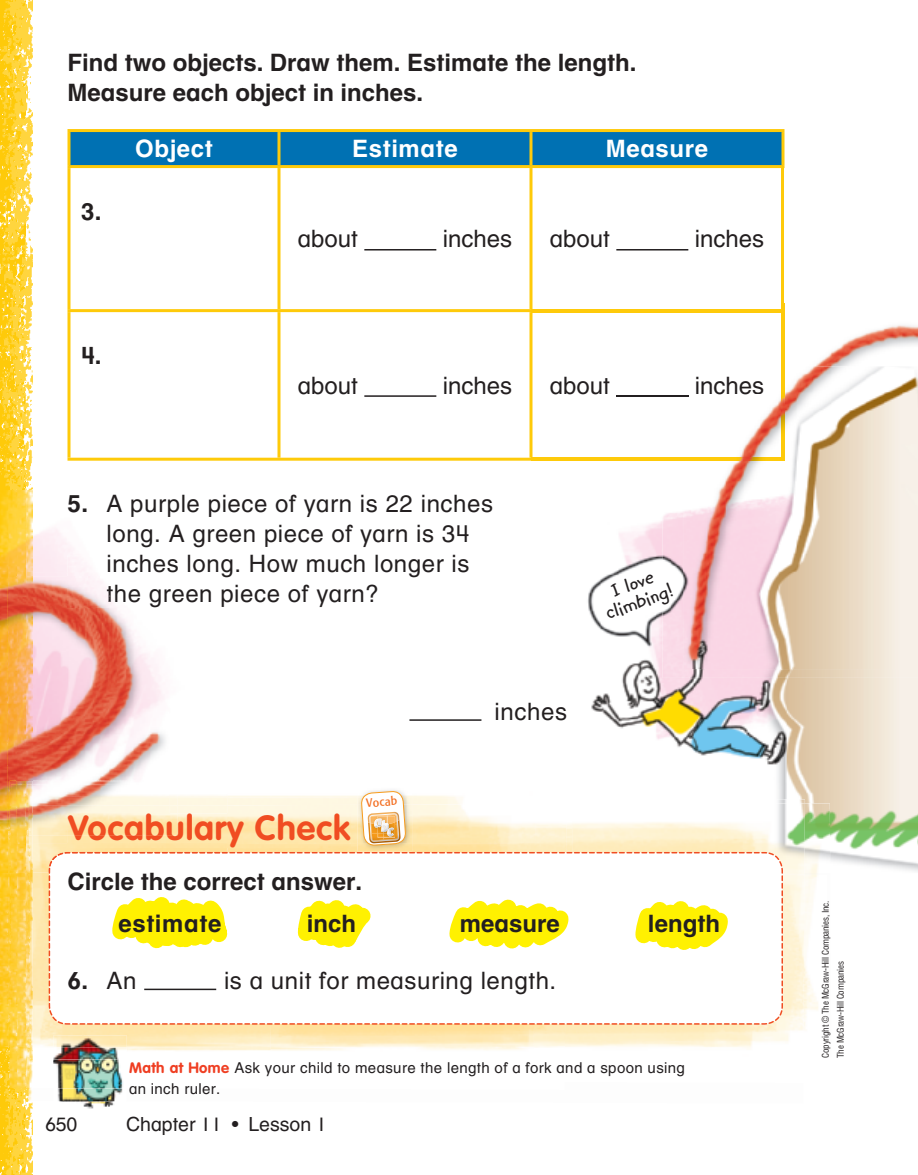
<style>
.page{position:relative;width:918px;height:1175px;background:#fff}
.page>*{position:absolute;margin:0;border:0;box-sizing:border-box;transform-origin:0 0}
.t1{font:700 34.5px "VAG Rounded Std";letter-spacing:.025em;color:#f04d22}
.t2{font:24px/30px "Macm Helv OTF";letter-spacing:.025em;color:#231f20}
.t3{font:700 24px/30px "Macm Helv OTF";color:#231f20}
.t4{font:700 24px "Macm Helv OTF";letter-spacing:.025em;color:#fff}
.t5{font:700 21px/19.5px "Kidprint OTF";color:#231f20;text-align:center}
.t6{font:19.5px "Macm Helv OTF";color:#231f20}
.t7{font:15px/21px "Macm Helv OTF";letter-spacing:.025em;color:#231f20}
.t8{font:12px "Formata OTF Cn";color:#f36e21;scale:1.11 1}
.t9{font:condensed 9px/15px "Helvetica LT Std";letter-spacing:-.02em;color:#231f20}
.s1{font-weight:700}
.s2{color:#231e1f}
.s3{font-weight:400}
.s4{font-family:"VAG Rounded Std";font-weight:700;color:#ef3e22}
</style>
<div class="page">
<img style="left:0;top:0;width:32px;height:490px">
<img style="left:572px;top:457px;width:346px;height:415px">
<img style="left:572px;top:798px;width:233px;height:6px">
<img style="left:804px;top:803px;width:27px;height:71px">
<img style="left:566px;top:804px;width:238px;height:70px">
<img style="left:227px;top:804px;width:308px;height:48px">
<img style="left:739px;top:874px;width:79px;height:175px">
<img style="left:227px;top:813px;width:123px;height:34px">
<svg style="left:767px;top:1007px;width:17px;height:18px"></svg>
<svg style="left:766px;top:851px;width:17px;height:1px"></svg>
<svg style="left:386px;top:852px;width:397px;height:172px"></svg>
<img style="left:32px;top:490px;width:42px;height:83px">
<img style="left:0;top:490px;width:32px;height:83px">
<img style="left:32px;top:843px;width:195px;height:11px">
<img style="left:32px;top:805px;width:195px;height:38px">
<img style="left:70px;top:852px;width:118px;height:2px">
<img style="left:72px;top:852px;width:116px;height:1px">
<img style="left:49px;top:852px;width:21px;height:2px">
<img style="left:68px;top:555px;width:20px;height:18px">
<svg style="left:521px;top:855px;width:218px;height:192px"></svg>
<svg style="left:386px;top:862px;width:195px;height:188px"></svg>
<svg style="left:188px;top:847px;width:198px;height:200px"></svg>
<svg style="left:0;top:854px;width:226px;height:320px"></svg>
<svg style="left:114px;top:861px;width:247px;height:313px"></svg>
<div style="left:70px;top:132px;width:712px;height:33px;background:#0071b3"></div>
<hr style="left:67px;top:129px;width:212px;height:3px;background:#feca0a">
<hr style="left:67px;top:132px;width:3px;height:33px;background:#feca0a">
<hr style="left:279px;top:129px;width:252px;height:3px;background:#feca0a">
<hr style="left:277px;top:132px;width:3px;height:33px;background:#feca0a">
<hr style="left:531px;top:129px;width:253px;height:3px;background:#feca0a">
<hr style="left:529px;top:132px;width:3px;height:33px;background:#feca0a">
<hr style="left:782px;top:132px;width:2px;height:33px;background:#feca0a">
<hr style="left:68px;top:165px;width:211px;height:3px;background:#feca0a">
<hr style="left:68px;top:168px;width:2px;height:141px;background:#feca0a">
<hr style="left:279px;top:165px;width:252px;height:3px;background:#feca0a">
<hr style="left:278px;top:168px;width:2px;height:141px;background:#feca0a">
<hr style="left:531px;top:165px;width:253px;height:3px;background:#feca0a">
<hr style="left:530px;top:168px;width:2px;height:141px;background:#feca0a">
<hr style="left:782px;top:168px;width:2px;height:141px;background:#feca0a">
<hr style="left:68px;top:309px;width:211px;height:3px;background:#feca0a">
<hr style="left:68px;top:312px;width:2px;height:146px;background:#feca0a">
<hr style="left:279px;top:309px;width:252px;height:3px;background:#feca0a">
<hr style="left:278px;top:312px;width:2px;height:146px;background:#feca0a">
<hr style="left:531px;top:309px;width:253px;height:3px;background:#feca0a">
<hr style="left:530px;top:312px;width:2px;height:146px;background:#feca0a">
<hr style="left:68px;top:458px;width:463px;height:2px;background:#feca0a">
<hr style="left:531px;top:458px;width:253px;height:2px;background:#feca0a">
<hr style="left:364px;top:249px;width:72px;height:1px;background:#231f20">
<hr style="left:616px;top:249px;width:72px;height:1px;background:#231f20">
<hr style="left:364px;top:395px;width:72px;height:2px;background:#231f20">
<hr style="left:616px;top:395px;width:72px;height:2px;background:#231f20">
<hr style="left:409px;top:719px;width:72px;height:2px;background:#231f20">
<img style="left:358px;top:788px;width:54px;height:63px">
<svg style="left:361px;top:791px;width:45px;height:54px"></svg>
<hr style="left:144px;top:988px;width:72px;height:2px;background:#231f20">
<img style="left:663px;top:304px;width:255px;height:374px">
<img style="left:663px;top:309px;width:119px;height:3px">
<svg style="left:782px;top:304px;width:2px;height:16px"></svg>
<img style="left:663px;top:458px;width:20px;height:2px">
<img style="left:663px;top:395px;width:20px;height:2px">
<img style="left:683px;top:320px;width:235px;height:46px">
<img style="left:683px;top:366px;width:235px;height:303px">
<img style="left:782px;top:320px;width:2px;height:138px">
<img style="left:688px;top:376px;width:75px;height:18px">
<img style="left:32px;top:573px;width:36px;height:4px">
<svg style="left:0;top:573px;width:32px;height:4px"></svg>
<svg style="left:169px;top:795px;width:8px;height:10px"></svg>
<img style="left:32px;top:805px;width:145px;height:30px">
<img style="left:68px;top:813px;width:109px;height:22px">
<img style="left:0;top:577px;width:165px;height:204px">
<img style="left:32px;top:780px;width:137px;height:50px">
<img style="left:0;top:781px;width:11px;height:15px">
<svg style="left:10px;top:780px;width:22px;height:4px"></svg>
<img style="left:11px;top:784px;width:21px;height:12px">
<svg style="left:0;top:796px;width:32px;height:76px;background:#f7c24f"></svg>
<img style="left:30px;top:806px;width:2px;height:24px">
<img style="left:68px;top:577px;width:97px;height:1px">
<img style="left:68px;top:813px;width:101px;height:17px">
<p class="t3" style="left:67px;top:50px;width:570px">Find two objects. Draw them. Estimate the length.<br>Measure each object in inches.</p>
<p class="t4" style="left:135px;top:139px;width:79px">Object</p>
<p class="t4" style="left:352px;top:139px;width:107px">Estimate</p>
<p class="t4" style="left:606px;top:139px;width:104px">Measure</p>
<p class="t3" style="left:81px;top:198px;width:22px">3.</p>
<p class="t3" style="left:81px;top:342px;width:22px">4.</p>
<p class="t2" style="left:298px;top:226px;width:62px">about</p>
<p class="t2" style="left:443px;top:226px;width:71px">inches</p>
<p class="t2" style="left:550px;top:226px;width:62px">about</p>
<p class="t2" style="left:695px;top:226px;width:71px">inches</p>
<p class="t2" style="left:298px;top:372px;width:62px">about</p>
<p class="t2" style="left:443px;top:372px;width:71px">inches</p>
<p class="t2" style="left:550px;top:372px;width:62px">about</p>
<p class="t2" style="left:695px;top:372px;width:71px">inches</p>
<p class="t2" style="left:106px;top:491px;width:388px;text-indent:-39px"><span class="s1">5.</span> A purple piece of yarn is 22 inches long. A green piece of yarn is 34 inches long. How much longer is <span class="s2">t</span>he green piece of yarn?</p>
<p class="t1" style="left:68px;top:813px;width:284px">Vocabulary Check</p>
<p class="t8" style="left:366px;top:797px;width:30px;rotate:-4deg">Vocab</p>
<p class="t2" style="left:495px;top:698px;width:74px">inches</p>
<p class="t5" style="left:597px;top:589px;width:71px;rotate:-21deg">I love climbing!</p>
<p class="t3" style="left:118px;top:862px;width:245px;line-height:42px;text-indent:-51px">Circle the correct answer. estimate</p>
<p class="t3" style="left:307px;top:910px;width:51px">inch</p>
<p class="t3" style="left:460px;top:910px;width:102px">measure</p>
<p class="t3" style="left:648px;top:910px;width:73px">length</p>
<p class="t3" style="left:68px;top:967px;width:70px">6. <span class="s3">An</span></p>
<p class="t2" style="left:224px;top:967px;width:334px">is a unit for measuring length.</p>
<p class="t7" style="left:129px;top:1058px;width:557px"><span class="s4">Math at Home</span> Ask your child to measure the length of a fork and a spoon using an inch ruler.</p>
<p class="t6" style="left:45px;top:1116px;width:34px">650</p>
<p class="t6" style="left:126px;top:1116px;width:202px">Chapter 11 • Lesson 1</p>
<p class="t9" style="left:818px;top:1058px;width:159px;rotate:-90deg">Copyright © The McGraw-Hill Companies, Inc.<br>The McGraw-Hill Companies</p>
</div>
